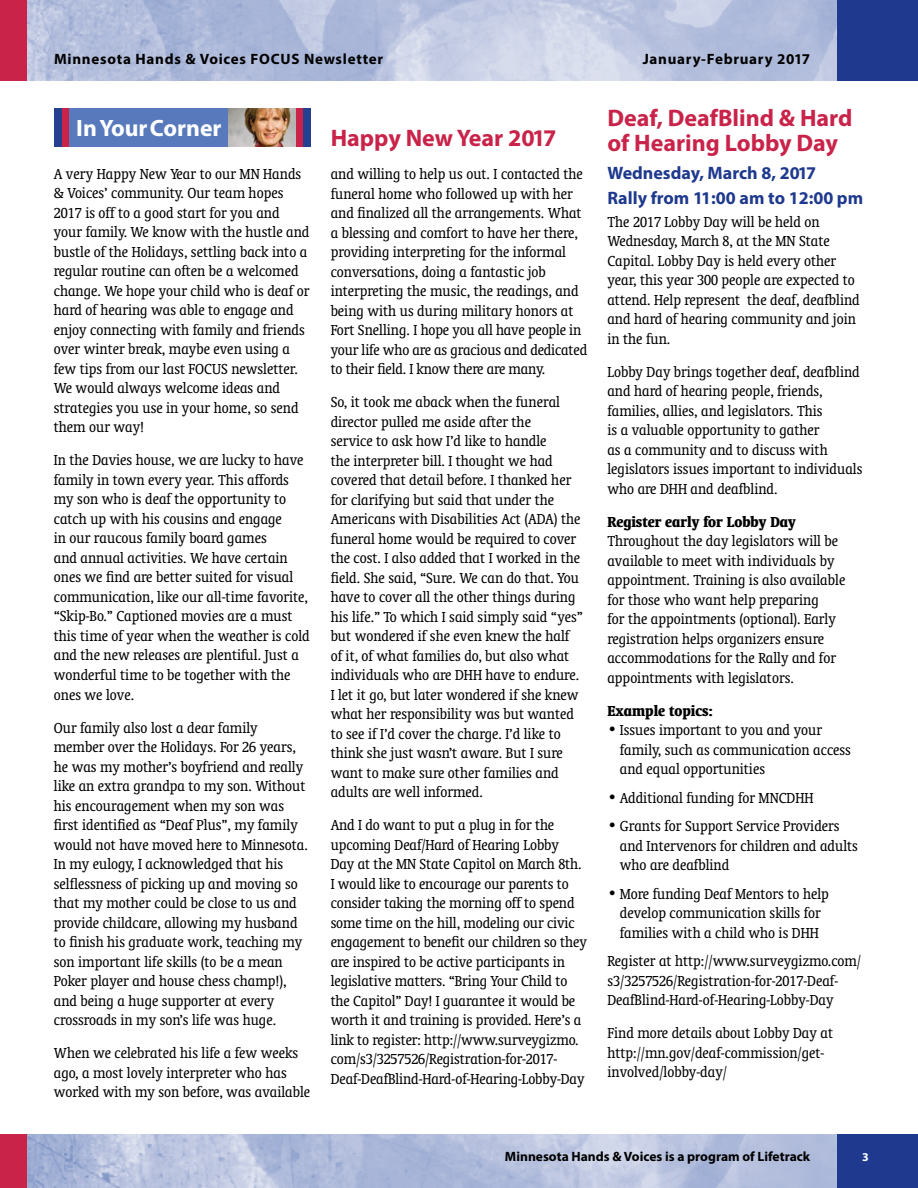
<style>
.page{position:relative;width:918px;height:1188px;background:#fff}
.page>*{position:absolute;margin:0;border:0;box-sizing:border-box;transform-origin:0 0}
.t1{font:700 24px/25.5px "Myriad Pro";color:#c9234a}
.t2{font:700 23.7px "Myriad Pro";color:#fff}
.t3{font:700 18px/24.5px "Myriad Pro";color:#1e398d}
.t4{font:condensed 16.5px/19.5px "Oranda BT";color:#000}
.t5{font:700 condensed 16.5px "Oranda BT";color:#000}
.t6{font:700 15px "Myriad Pro";letter-spacing:.05em;color:#000}
.t7{font:700 13.5px "Myriad Pro";color:#000}
.t8{font:700 12px "Myriad Pro";color:#fff}
</style>
<div class="page">
<img style="left:27px;top:0;width:810px;height:81px">
<div style="left:837px;top:0;width:81px;height:81px;background:#1e398d"></div>
<div style="left:0;top:0;width:27px;height:81px;background:#c9234a"></div>
<img style="left:27px;top:1134px;width:810px;height:54px">
<div style="left:837px;top:1134px;width:81px;height:54px;background:#1e398d"></div>
<div style="left:0;top:1134px;width:27px;height:54px;background:#c9234a"></div>
<div style="left:54px;top:108px;width:257px;height:38px;background:#25408f"></div>
<div style="left:62px;top:108px;width:241px;height:38px;background:#c9234a"></div>
<div style="left:69px;top:108px;width:226px;height:38px;background:#587abc"></div>
<img style="left:229px;top:108px;width:66px;height:38px">
<p class="t6" style="left:54px;top:50px;width:331px">Minnesota Hands &amp; Voices FOCUS Newsletter</p>
<p class="t6" style="left:643px;top:50px;width:169px">January-February 2017</p>
<h2 class="t2" style="left:76px;top:113px;width:147px">In Your Corner</h2>
<p class="t4" style="left:54px;top:164px;width:257px">A very Happy New Year to our MN Hands &amp; Voices’ community. Our team hopes 2017 is off to a good start for you and your family. We know with the hustle and bustle of the Holidays, settling back into a regular routine can often be a welcomed change. We hope your child who is deaf or hard of hearing was able to engage and enjoy connecting with family and friends over winter break, maybe even using a few tips from our last FOCUS newsletter.<br>We would always welcome ideas and strategies you use in your home, so send them our way!</p>
<p class="t4" style="left:54px;top:450px;width:257px">In the Davies house, we are lucky to have family in town every year. This affords my son who is deaf the opportunity to catch up with his cousins and engage<br>in our raucous family board games<br>and annual activities. We have certain ones we find are better suited for visual communication, like our all-time favorite, “Skip-Bo.” Captioned movies are a must this time of year when the weather is cold and the new releases are plentiful. Just a wonderful time to be together with the ones we love.</p>
<p class="t4" style="left:54px;top:717px;width:256px">Our family also lost a dear family member over the Holidays. For 26 years, he was my mother’s boyfriend and really like an extra grandpa to my son. Without his encouragement when my son was first identified as “Deaf Plus”, my family would not have moved here to Minnesota.<br>In my eulogy, I acknowledged that his selflessness of picking up and moving so that my mother could be close to us and provide childcare, allowing my husband to finish his graduate work, teaching my son important life skills (to be a mean Poker player and house chess champ!), and being a huge supporter at every crossroads in my son’s life was huge.</p>
<p class="t4" style="left:54px;top:1043px;width:258px">When we celebrated his life a few weeks ago, a most lovely interpreter who has worked with my son before, was available</p>
<h1 class="t1" style="left:331px;top:125px;width:227px">Happy New Year 2017</h1>
<p class="t4" style="left:331px;top:164px;width:258px">and willing to help us out. I contacted the funeral home who followed up with her and finalized all the arrangements. What a blessing and comfort to have her there, providing interpreting for the informal conversations, doing a fantastic job interpreting the music, the readings, and being with us during military honors at Fort Snelling. I hope you all have people in your life who are as gracious and dedicated to their field. I know there are many.</p>
<p class="t4" style="left:331px;top:392px;width:254px">So, it took me aback when the funeral director pulled me aside after the<br>service to ask how I’d like to handle<br>the interpreter bill. I thought we had covered that detail before. I thanked her for clarifying but said that under the Americans with Disabilities Act (ADA) the funeral home would be required to cover the cost. I also added that I worked in the field. She said, “Sure. We can do that. You have to cover all the other things during his life.” To which I said simply said “yes” but wondered if she even knew the half of it, of what families do, but also what individuals who are DHH have to endure.<br>I let it go, but later wondered if she knew what her responsibility was but wanted to see if I’d cover the charge. I’d like to think she just wasn’t aware. But I sure want to make sure other families and adults are well informed.</p>
<p class="t4" style="left:331px;top:815px;width:258px">And I do want to put a plug in for the upcoming Deaf/Hard of Hearing Lobby<br>Day at the MN State Capitol on March 8th.<br>I would like to encourage our parents to consider taking the morning off to spend some time on the hill, modeling our civic engagement to benefit our children so they are inspired to be active participants in legislative matters. “Bring Your Child to the Capitol” Day! I guarantee it would be worth it and training is provided. Here’s a link to register: http://www.surveygizmo. com/s3/3257526/Registration-for-2017- Deaf-DeafBlind-Hard-of-Hearing-Lobby-Day</p>
<h1 class="t1" style="left:607px;top:104px;width:247px">Deaf, DeafBlind &amp; Hard of Hearing Lobby Day</h1>
<p class="t3" style="left:607px;top:160px;width:257px">Wednesday, March 8, 2017<br>Rally from 11:00 am to 12:00 pm</p>
<p class="t4" style="left:607px;top:212px;width:254px">The 2017 Lobby Day will be held on Wednesday, March 8, at the MN State Capital. Lobby Day is held every other year, this year 300 people are expected to attend. Help represent the deaf, deafblind and hard of hearing community and join in the fun.</p>
<p class="t4" style="left:607px;top:362px;width:257px">Lobby Day brings together deaf, deafblind and hard of hearing people, friends, families, allies, and legislators. This<br>is a valuable opportunity to gather<br>as a community and to discuss with legislators issues important to individuals who are DHH and deafblind.</p>
<p class="t5" style="left:607px;top:512px;width:190px">Register early for Lobby Day</p>
<p class="t4" style="left:607px;top:531px;width:239px">Throughout the day legislators will be available to meet with individuals by appointment. Training is also available for those who want help preparing<br>for the appointments (optional). Early registration helps organizers ensure accommodations for the Rally and for appointments with legislators.</p>
<p class="t5" style="left:607px;top:701px;width:107px">Example topics:</p>
<p class="t4" style="left:620px;top:720px;width:233px;text-indent:-12px">• Issues important to you and your family, such as communication access and equal opportunities</p>
<p class="t4" style="left:607px;top:788px;width:208px">• Additional funding for MNCDHH</p>
<p class="t4" style="left:620px;top:816px;width:240px;text-indent:-12px">• Grants for Support Service Providers and Intervenors for children and adults who are deafblind</p>
<p class="t4" style="left:607px;top:884px;width:223px;text-align:center">• More funding Deaf Mentors to help develop communication skills for families with a child who is DHH</p>
<p class="t4" style="left:607px;top:951px;width:255px">Register at http://www.surveygizmo.com/ s3/3257526/Registration-for-2017-Deaf-<br>DeafBlind-Hard-of-Hearing-Lobby-Day</p>
<p class="t4" style="left:607px;top:1023px;width:227px">Find more details about Lobby Day at http://mn.gov/deaf-commission/get&shy;involved/lobby-day/</p>
<p class="t7" style="left:505px;top:1148px;width:307px">Minnesota Hands &amp; Voices is a program of Lifetrack</p>
<p class="t8" style="left:862px;top:1149px;width:8px">3</p>
</div>
